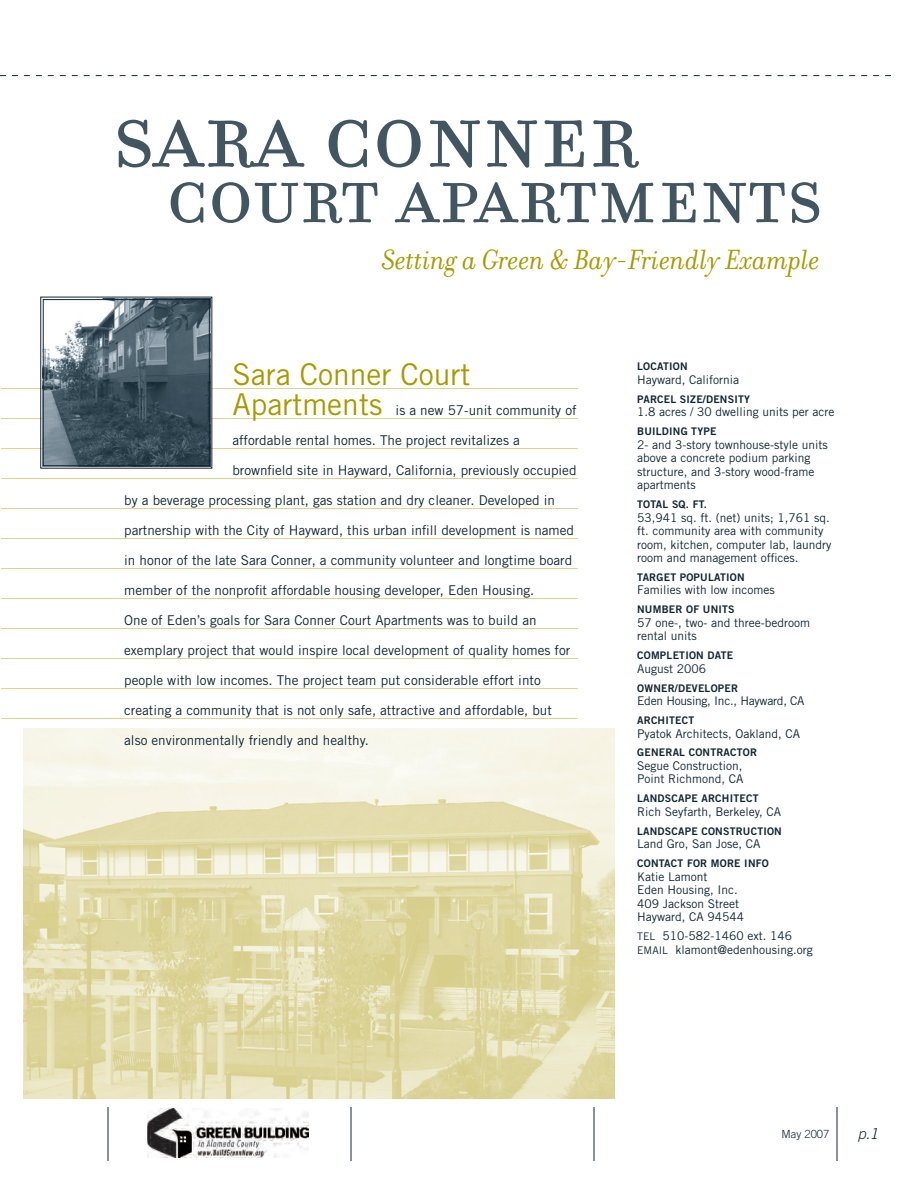
<style>
.page{position:relative;width:918px;height:1188px;background:#fff}
.page>*{position:absolute;margin:0;border:0;box-sizing:border-box;transform-origin:0 0}
._1__Case_study_Ttitl{font:112.5px "Filosofia Small Caps";color:#425662}
._1__Case_study_Ttitl-2{font:96px "Filosofia Small Caps";color:#425662}
._1_2_Case_Study_subt{font:italic 30px "Filosofia";color:#a79901}
._2_2_1st_page_body_t{font:30px/30px "Trade Gothic";color:#a79901}
.t1{font:italic 300 15px "Trade Gothic";color:#122632}
._2_2_1st_page_body_t-2{font:13.5px "Trade Gothic";color:#122632}
._3__Fast_fact_body{font:12px/13.5px "Trade Gothic";color:#122632}
._3__Fast_fact_body-2{font:12px "Trade Gothic";letter-spacing:-.02em;color:#122632}
.t2{font:300 11.25px "Trade Gothic";color:#122632}
._3__Fast_fact_body-3{font:10.5px "Trade Gothic Bold Two";letter-spacing:.02em;color:#122632}
.s1{font-size:10.5px}
</style>
<div class="page">
<img style="left:23px;top:729px;width:591px;height:370px">
<svg style="left:0;top:75px;width:891px;height:1px"></svg>
<hr style="left:108px;top:1107px;width:1px;height:54px;background:#122632">
<hr style="left:351px;top:1107px;width:1px;height:54px;background:#122632">
<hr style="left:594px;top:1107px;width:1px;height:54px;background:#122632">
<hr style="left:837px;top:1107px;width:1px;height:54px;background:#122632">
<hr style="left:1px;top:388px;width:577px;height:1px;background:#ddd395">
<hr style="left:1px;top:418px;width:577px;height:1px;background:#ddd395">
<hr style="left:1px;top:448px;width:577px;height:1px;background:#ddd395">
<hr style="left:1px;top:478px;width:577px;height:1px;background:#ddd395">
<hr style="left:1px;top:508px;width:577px;height:1px;background:#ddd395">
<hr style="left:1px;top:538px;width:577px;height:1px;background:#ddd395">
<hr style="left:1px;top:568px;width:577px;height:1px;background:#ddd395">
<hr style="left:1px;top:598px;width:577px;height:1px;background:#ddd395">
<hr style="left:1px;top:628px;width:577px;height:1px;background:#ddd395">
<hr style="left:1px;top:658px;width:577px;height:1px;background:#ddd395">
<hr style="left:1px;top:688px;width:577px;height:1px;background:#ddd395">
<hr style="left:1px;top:718px;width:577px;height:1px;background:#ddd395">
<img style="left:147px;top:1108px;width:161px;height:50px">
<svg style="left:40px;top:297px;width:172px;height:172px"></svg>
<div style="left:43px;top:299px;width:167px;height:167px;border:1px solid #122632"></div>
<p class="_1__Case_study_Ttitl" style="left:112px;top:71px;width:528px">sara conner</p>
<p class="_1__Case_study_Ttitl-2" style="left:166px;top:141px;width:658px">court apartments</p>
<p class="_1_2_Case_Study_subt" style="left:382px;top:243px;width:439px">Setting a Green &amp; Bay-Friendly Example</p>
<p class="_2_2_1st_page_body_t" style="left:232px;top:359px;width:240px">Sara Conner Court<br>Apartments</p>
<p class="_2_2_1st_page_body_t-2" style="left:396px;top:402px;width:183px">is a new 57-unit community of</p>
<p class="_2_2_1st_page_body_t-2" style="left:232px;top:432px;width:289px">affordable rental homes. The project revitalizes a</p>
<p class="_2_2_1st_page_body_t-2" style="left:232px;top:462px;width:346px">brownfield site in Hayward, California, previously occupied</p>
<p class="_2_2_1st_page_body_t-2" style="left:124px;top:492px;width:432px">by a beverage processing plant, gas station and dry cleaner. Developed in</p>
<p class="_2_2_1st_page_body_t-2" style="left:124px;top:522px;width:451px">partnership with the City of Hayward, this urban infill development is named</p>
<p class="_2_2_1st_page_body_t-2" style="left:124px;top:552px;width:450px">in honor of the late Sara Conner, a community volunteer and longtime board</p>
<p class="_2_2_1st_page_body_t-2" style="left:124px;top:582px;width:412px">member of the nonprofit affordable housing developer, Eden Housing.</p>
<p class="_2_2_1st_page_body_t-2" style="left:124px;top:612px;width:414px">One of Eden’s goals for Sara Conner Court Apartments was to build an</p>
<p class="_2_2_1st_page_body_t-2" style="left:124px;top:642px;width:448px">exemplary project that would inspire local development of quality homes for</p>
<p class="_2_2_1st_page_body_t-2" style="left:124px;top:672px;width:418px">people with low incomes. The project team put considerable effort into</p>
<p class="_2_2_1st_page_body_t-2" style="left:124px;top:702px;width:429px">creating a community that is not only safe, attractive and affordable, but</p>
<p class="_2_2_1st_page_body_t-2" style="left:124px;top:732px;width:246px">also environmentally friendly and healthy.</p>
<p class="_3__Fast_fact_body-3" style="left:637px;top:360px;width:52px">LOCATION</p>
<p class="_3__Fast_fact_body" style="left:637px;top:373px;width:103px">Hayward, California</p>
<p class="_3__Fast_fact_body-3" style="left:637px;top:392px;width:114px">PARCEL SIZE/DENSITY</p>
<p class="_3__Fast_fact_body" style="left:637px;top:405px;width:199px">1.8 acres / 30 dwelling units per acre</p>
<p class="_3__Fast_fact_body-3" style="left:637px;top:425px;width:81px">BUILDING TYPE</p>
<p class="_3__Fast_fact_body" style="left:637px;top:437px;width:192px">2- and 3-story townhouse-style units above a concrete podium parking structure, and 3-story wood-frame apartments</p>
<p class="_3__Fast_fact_body-3" style="left:637px;top:498px;width:71px">TOTAL SQ. FT.</p>
<p class="_3__Fast_fact_body" style="left:637px;top:510px;width:196px">53,941 sq. ft. (net) units; 1,761 sq. ft. community area with community room, kitchen, computer lab, laundry room and management offices.</p>
<p class="_3__Fast_fact_body-3" style="left:637px;top:571px;width:109px">TARGET POPULATION</p>
<p class="_3__Fast_fact_body" style="left:637px;top:583px;width:139px">Families with low incomes</p>
<p class="_3__Fast_fact_body-3" style="left:637px;top:603px;width:99px">NUMBER OF UNITS</p>
<p class="_3__Fast_fact_body" style="left:637px;top:616px;width:174px">57 one-, two- and three-bedroom rental units</p>
<p class="_3__Fast_fact_body-3" style="left:637px;top:649px;width:97px">COMPLETION DATE</p>
<p class="_3__Fast_fact_body" style="left:637px;top:662px;width:70px">August 2006</p>
<p class="_3__Fast_fact_body-3" style="left:637px;top:681px;width:102px">OWNER/DEVELOPER</p>
<p class="_3__Fast_fact_body-2" style="left:637px;top:694px;width:169px">Eden Housing, Inc., Hayward, CA</p>
<p class="_3__Fast_fact_body-3" style="left:637px;top:714px;width:59px">ARCHITECT</p>
<p class="_3__Fast_fact_body" style="left:637px;top:726px;width:164px">Pyatok Architects, Oakland, CA</p>
<p class="_3__Fast_fact_body-3" style="left:637px;top:746px;width:121px">GENERAL CONTRACTOR</p>
<p class="_3__Fast_fact_body" style="left:637px;top:759px;width:108px">Segue Construction,<br>Point Richmond, CA</p>
<p class="_3__Fast_fact_body-3" style="left:637px;top:792px;width:123px">LANDSCAPE ARCHITECT</p>
<p class="_3__Fast_fact_body" style="left:637px;top:805px;width:146px">Rich Seyfarth, Berkeley, CA</p>
<p class="_3__Fast_fact_body-3" style="left:637px;top:824px;width:146px">LANDSCAPE CONSTRUCTION</p>
<p class="_3__Fast_fact_body" style="left:637px;top:837px;width:125px">Land Gro, San Jose, CA</p>
<p class="_3__Fast_fact_body-3" style="left:637px;top:857px;width:133px">CONTACT FOR MORE INFO</p>
<p class="_3__Fast_fact_body" style="left:637px;top:869px;width:108px">Katie Lamont<br>Eden Housing, Inc.<br>409 Jackson Street<br>Hayward, CA 94544</p>
<p class="_3__Fast_fact_body" style="left:637px;top:929px;width:177px"><span class="s1">TEL</span> 510-582-1460 ext. 146<br><span class="s1">EMAIL</span> klamont@edenhousing.org</p>
<p class="t2" style="left:781px;top:1127px;width:50px">May 2007</p>
<p class="t1" style="left:857px;top:1125px;width:22px">p.1</p>
</div>
